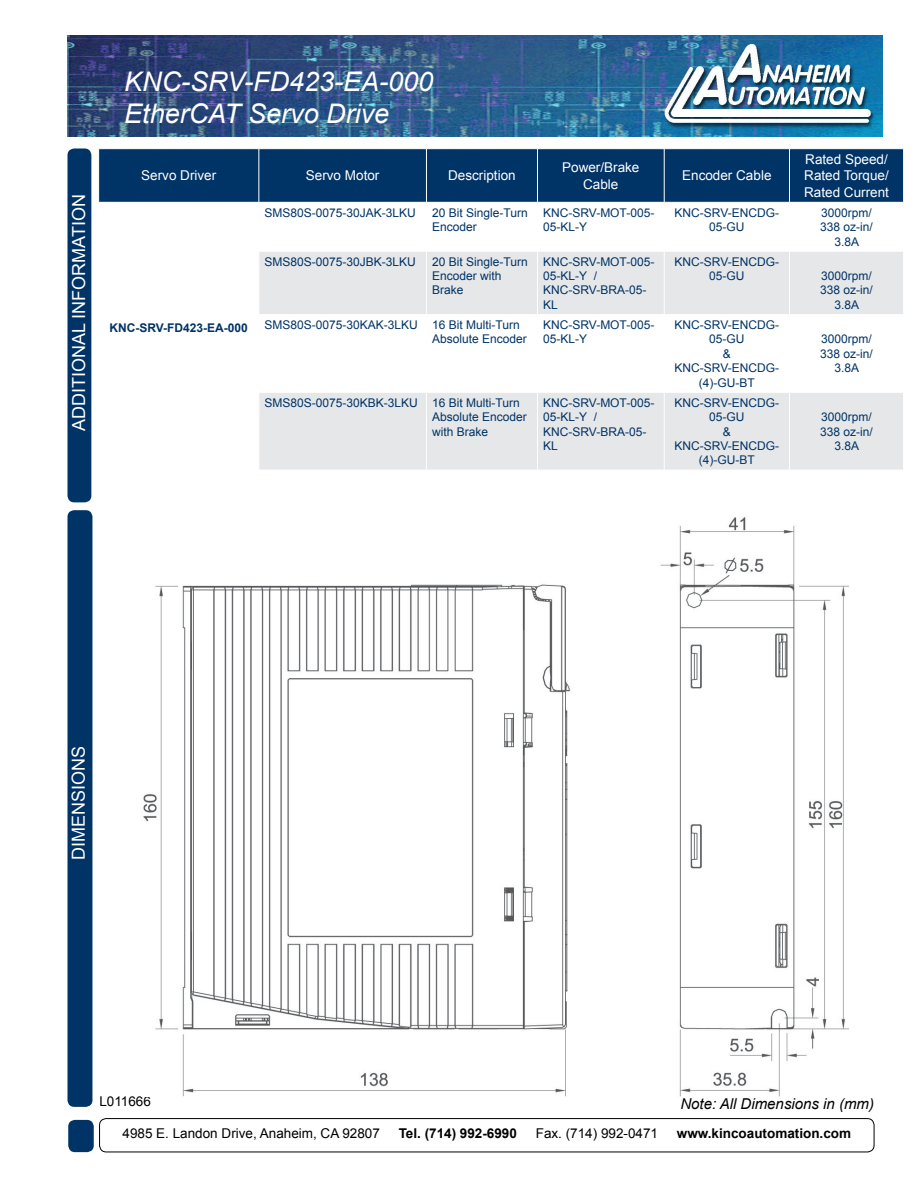
<style>
.page{position:relative;width:918px;height:1188px;background:#fff}
.page>*{position:absolute;margin:0;border:0;box-sizing:border-box;transform-origin:0 0}
.t1{font:italic 27px/32.4px "Arial";color:#fff}
.t2{font:18px "Arial";color:#fff}
.t3{font:italic 15px "Arial";color:#000}
.t4{font:13.5px/16.2px "Arial";color:#fff;text-align:center}
.t5{font:13.5px "Arial";color:#000}
.t6{font:700 13.5px "Arial";color:#000}
.t7{font:12px/14.4px "Arial";color:#036}
.t8{font:700 12px "Arial";color:#036}
</style>
<div class="page">
<div style="left:68px;top:1120px;width:26px;height:32px;background:#036;border-radius:7px"></div>
<div style="left:99px;top:1118px;width:775px;height:34px;border:1px solid #000;border-radius:7px"></div>
<img style="left:68px;top:35px;width:815px;height:101px">
<div style="left:68px;top:510px;width:24px;height:597px;background:#036;border-radius:7px"></div>
<div style="left:99px;top:149px;width:804px;height:53px;background:#036"></div>
<svg style="left:260px;top:252px;width:643px;height:218px;fill:#e6e7e8"></svg>
<hr style="left:259px;top:149px;width:1px;height:53px;background:#fff">
<hr style="left:426px;top:149px;width:1px;height:53px;background:#fff">
<hr style="left:537px;top:149px;width:1px;height:53px;background:#fff">
<hr style="left:664px;top:149px;width:1px;height:53px;background:#fff">
<hr style="left:789px;top:149px;width:1px;height:53px;background:#fff">
<hr style="left:426px;top:252px;width:1px;height:62px;background:#fff">
<hr style="left:537px;top:252px;width:1px;height:62px;background:#fff">
<hr style="left:664px;top:252px;width:1px;height:62px;background:#fff">
<hr style="left:789px;top:252px;width:1px;height:62px;background:#fff">
<hr style="left:259px;top:314px;width:167px;height:1px;background:#fff">
<hr style="left:426px;top:314px;width:112px;height:1px;background:#fff">
<hr style="left:426px;top:315px;width:1px;height:77px;background:#fff">
<hr style="left:538px;top:314px;width:126px;height:1px;background:#fff">
<hr style="left:537px;top:315px;width:1px;height:77px;background:#fff">
<hr style="left:664px;top:314px;width:126px;height:1px;background:#fff">
<hr style="left:664px;top:315px;width:1px;height:77px;background:#fff">
<hr style="left:790px;top:314px;width:114px;height:1px;background:#fff">
<hr style="left:789px;top:315px;width:1px;height:77px;background:#fff">
<hr style="left:259px;top:392px;width:167px;height:1px;background:#fff">
<hr style="left:426px;top:392px;width:112px;height:1px;background:#fff">
<hr style="left:426px;top:393px;width:1px;height:77px;background:#fff">
<hr style="left:538px;top:392px;width:126px;height:1px;background:#fff">
<hr style="left:537px;top:393px;width:1px;height:77px;background:#fff">
<hr style="left:664px;top:392px;width:126px;height:1px;background:#fff">
<hr style="left:664px;top:393px;width:1px;height:77px;background:#fff">
<hr style="left:790px;top:392px;width:114px;height:1px;background:#fff">
<hr style="left:789px;top:393px;width:1px;height:77px;background:#fff">
<div style="left:68px;top:148px;width:23px;height:354px;background:#036;border-radius:7px"></div>
<img style="left:143px;top:517px;width:705px;height:580px">
<h2 class="t2" style="left:67px;top:431px;width:239px;rotate:-90deg">ADDITIONAL INFORMATION</h2>
<h1 class="t1" style="left:124px;top:66px;width:311px">KNC-SRV-FD423-EA-000<br>EtherCAT Servo Drive</h1>
<p class="t4" style="left:141px;top:168px;width:77px">Servo Driver</p>
<p class="t4" style="left:306px;top:168px;width:75px">Servo Motor</p>
<p class="t4" style="left:448px;top:168px;width:69px">Description</p>
<p class="t4" style="left:562px;top:160px;width:79px">Power/Brake<br>Cable</p>
<p class="t4" style="left:682px;top:168px;width:91px">Encoder Cable</p>
<p class="t4" style="left:804px;top:152px;width:86px;text-align:justify">Rated Speed/ Rated Torque/ Rated Current</p>
<p class="t8" style="left:110px;top:320px;width:140px">KNC-SRV-FD423-EA-000</p>
<p class="t7" style="left:265px;top:205px;width:153px">SMS80S-0075-30JAK-3LKU</p>
<p class="t7" style="left:432px;top:205px;width:97px">20 Bit Single-Turn<br>Encoder</p>
<p class="t7" style="left:543px;top:205px;width:113px">KNC-SRV-MOT-005-<br>05-KL-Y</p>
<p class="t7" style="left:675px;top:205px;width:106px;text-align:center">KNC-SRV-ENCDG-<br>05-GU</p>
<p class="t7" style="left:820px;top:205px;width:54px;text-align:center">3000rpm/<br>338 oz-in/<br>3.8A</p>
<p class="t7" style="left:265px;top:254px;width:153px">SMS80S-0075-30JBK-3LKU</p>
<p class="t7" style="left:432px;top:254px;width:97px">20 Bit Single-Turn<br>Encoder with<br>Brake</p>
<p class="t7" style="left:543px;top:254px;width:113px">KNC-SRV-MOT-005-<br>05-KL-Y /<br>KNC-SRV-BRA-05-<br>KL</p>
<p class="t7" style="left:675px;top:254px;width:106px;text-align:center">KNC-SRV-ENCDG-<br>05-GU</p>
<p class="t7" style="left:820px;top:269px;width:54px;text-align:center">3000rpm/<br>338 oz-in/<br>3.8A</p>
<p class="t7" style="left:432px;top:318px;width:96px;text-indent:-168px">SMS80S-0075-30KAK-3LKU 16 Bit Multi-Turn<br>Absolute Encoder</p>
<p class="t7" style="left:543px;top:318px;width:113px">KNC-SRV-MOT-005-<br>05-KL-Y</p>
<p class="t7" style="left:675px;top:318px;width:106px;text-align:center">KNC-SRV-ENCDG-<br>05-GU<br>&amp;<br>KNC-SRV-ENCDG-(4)-GU-BT</p>
<p class="t7" style="left:432px;top:395px;width:96px;text-indent:-168px">SMS80S-0075-30KBK-3LKU 16 Bit Multi-Turn<br>Absolute Encoder with Brake</p>
<p class="t7" style="left:543px;top:395px;width:113px">KNC-SRV-MOT-005-<br>05-KL-Y /<br>KNC-SRV-BRA-05-<br>KL</p>
<p class="t7" style="left:675px;top:395px;width:106px;text-align:center">KNC-SRV-ENCDG-<br>05-GU<br>&amp;<br>KNC-SRV-ENCDG-(4)-GU-BT</p>
<p class="t7" style="left:820px;top:332px;width:54px;text-align:center">3000rpm/<br>338 oz-in/<br>3.8A</p>
<p class="t7" style="left:820px;top:410px;width:54px;text-align:center">3000rpm/<br>338 oz-in/<br>3.8A</p>
<h2 class="t2" style="left:67px;top:860px;width:116px;rotate:-90deg">DIMENSIONS</h2>
<p class="t5" style="left:99px;top:1092px;width:53px">L011666</p>
<p class="t5" style="left:123px;top:1124px;width:259px">4985 E. Landon Drive, Anaheim, CA 92807</p>
<p class="t6" style="left:399px;top:1124px;width:120px">Tel. (714) 992-6990</p>
<p class="t5" style="left:536px;top:1124px;width:124px">Fax. (714) 992-0471</p>
<p class="t6" style="left:677px;top:1124px;width:176px">www.kincoautomation.com</p>
<p class="t3" style="left:680px;top:1094px;width:195px">Note: All Dimensions in (mm)</p>
</div>
